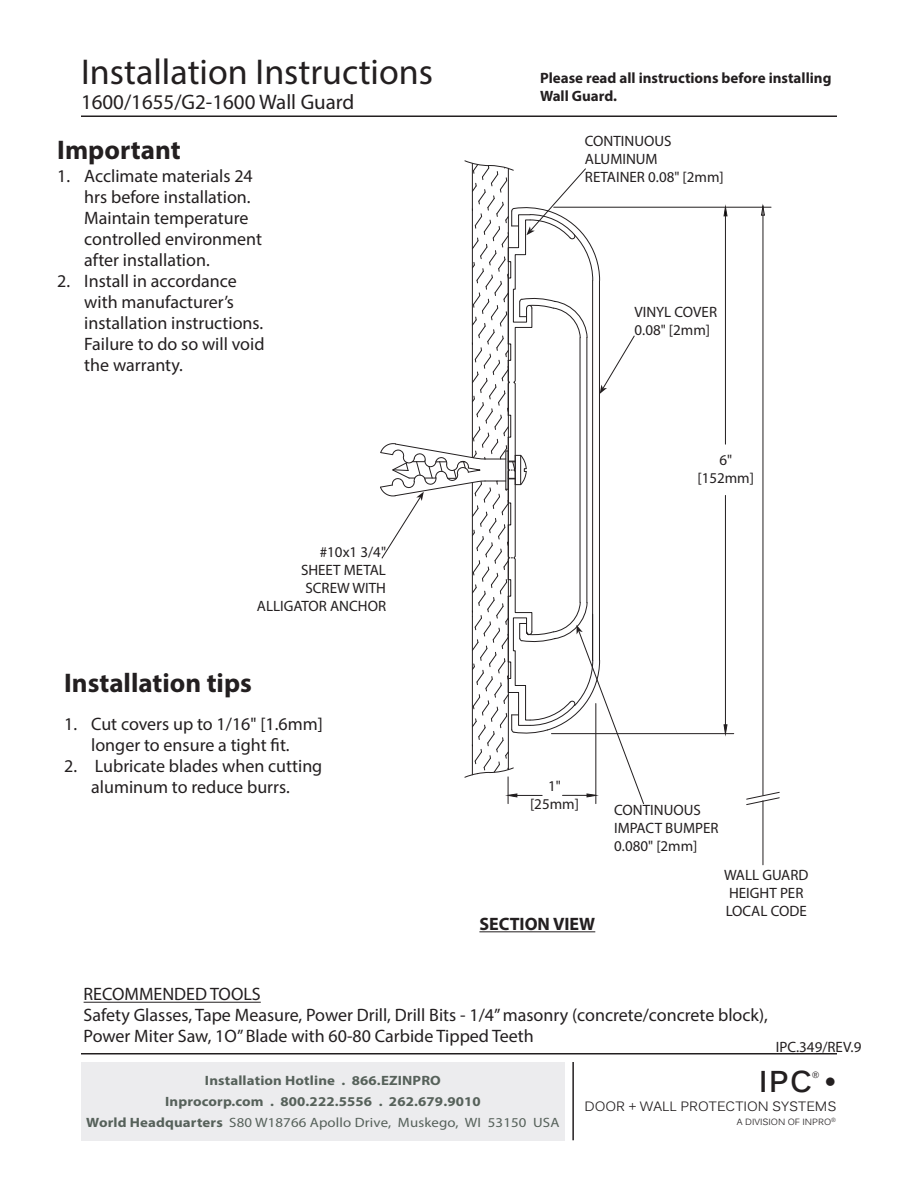
<style>
.page{position:relative;width:918px;height:1188px;background:#fff}
.page>*{position:absolute;margin:0;border:0;box-sizing:border-box;transform-origin:0 0}
.t1{font:36px "Myriad Pro";color:#231f20}
.t2{font:700 30px "Kalinga";color:#231f20}
.t3{font:700 27px "Myriad Pro";color:#231f20}
.t4{font:21px "Myriad Pro";color:#231f20}
.t5{font:18px/21px "Myriad Pro";color:#231f20}
.t6{font:700 18px "Myriad Pro";color:#231f20}
.t7{font:15px "Myriad Pro";color:#231f20}
.t8{font:700 15px/18px "Myriad Pro";color:#231f20}
.t9{font:700 13.5px/21px "Myriad Pro";letter-spacing:.01em;color:#56615a;text-align:center;scale:1.1 1}
.t10{font:13.5px "Kalinga";color:#231f20}
.t11{font:9px "Kalinga";color:#231f20}
.t12{font:700 9px "Kalinga";color:#231f20}
.s1{font-weight:400}
</style>
<div class="page">
<hr style="left:81px;top:1053px;width:756px;height:1px;background:#231f20">
<hr style="left:572px;top:1062px;width:2px;height:78px;background:#231f20">
<hr style="left:81px;top:116px;width:756px;height:1px;background:#231f20">
<div style="left:81px;top:1062px;width:484px;height:78px;background:#ececee"></div>
<svg style="left:746px;top:791px;width:34px;height:15px"></svg>
<hr style="left:551px;top:733px;width:183px;height:1px;background:#231f20">
<hr style="left:554px;top:207px;width:217px;height:1px;background:#231f20">
<hr style="left:725px;top:207px;width:1px;height:237px;background:#231f20">
<hr style="left:763px;top:206px;width:1px;height:589px;background:#231f20">
<svg style="left:723px;top:724px;width:5px;height:10px"></svg>
<svg style="left:723px;top:206px;width:5px;height:11px"></svg>
<svg style="left:761px;top:206px;width:4px;height:10px"></svg>
<hr style="left:725px;top:495px;width:1px;height:239px;background:#231f20">
<hr style="left:763px;top:801px;width:1px;height:64px;background:#231f20">
<svg style="left:380px;top:160px;width:264px;height:644px"></svg>
<hr style="left:84px;top:1002px;width:177px;height:1px;background:#231f20">
<hr style="left:479px;top:931px;width:116px;height:1px;background:#231f20">
<h1 class="t1" style="left:81px;top:49px;width:354px">Installation Instructions</h1>
<p class="t4" style="left:81px;top:89px;width:275px">1600/1655/G2-1600 Wall Guard</p>
<p class="t3" style="left:57px;top:132px;width:125px">Important</p>
<p class="t5" style="left:84px;top:165px;width:179px;text-indent:-27px">1. Acclimate materials 24 hrs before installation.<br>Maintain temperature controlled environment after installation.</p>
<p class="t5" style="left:84px;top:270px;width:182px;text-indent:-27px">2. Install in accordance with manufacturer’s installation instructions.<br>Failure to do so will void the warranty.</p>
<p class="t7" style="left:320px;top:542px;width:68px">#10x1 3/4"</p>
<p class="t7" style="left:301px;top:560px;width:87px">SHEET METAL</p>
<p class="t7" style="left:306px;top:578px;width:82px">SCREW WITH</p>
<p class="t7" style="left:257px;top:596px;width:131px">ALLIGATOR ANCHOR</p>
<p class="t3" style="left:64px;top:665px;width:189px">Installation tips</p>
<p class="t5" style="left:64px;top:713px;width:260px;text-align:center">1. Cut covers up to 1/16" [1.6mm] longer to ensure a tight fit.</p>
<p class="t5" style="left:64px;top:755px;width:260px;text-align:center">2. Lubricate blades when cutting aluminum to reduce burrs.</p>
<p class="t8" style="left:540px;top:68px;width:293px">Please read all instructions before installing<br>Wall Guard.</p>
<p class="t7" style="left:585px;top:132px;width:88px">CONTINUOUS</p>
<p class="t7" style="left:585px;top:150px;width:74px">ALUMINUM</p>
<p class="t7" style="left:585px;top:168px;width:140px">RETAINER 0.08" [2mm]</p>
<p class="t7" style="left:635px;top:303px;width:84px">VINYL COVER</p>
<p class="t7" style="left:635px;top:321px;width:77px">0.08" [2mm]</p>
<p class="t7" style="left:719px;top:451px;width:14px">6"</p>
<p class="t7" style="left:697px;top:469px;width:58px">[152mm]</p>
<p class="t7" style="left:548px;top:777px;width:14px">1"</p>
<p class="t7" style="left:530px;top:795px;width:50px">[25mm]</p>
<p class="t6" style="left:479px;top:912px;width:117px">SECTION VIEW</p>
<p class="t7" style="left:614px;top:801px;width:88px">CONTINUOUS</p>
<p class="t7" style="left:614px;top:819px;width:106px">IMPACT BUMPER</p>
<p class="t7" style="left:614px;top:837px;width:85px">0.080" [2mm]</p>
<p class="t7" style="left:724px;top:865px;width:86px">WALL GUARD</p>
<p class="t7" style="left:729px;top:883px;width:76px">HEIGHT PER</p>
<p class="t7" style="left:726px;top:901px;width:83px">LOCAL CODE</p>
<p class="t5" style="left:84px;top:984px;width:179px">RECOMMENDED TOOLS</p>
<p class="t5" style="left:84px;top:1005px;width:686px">Safety Glasses, Tape Measure, Power Drill, Drill Bits - 1/4” masonry (concrete/concrete block),<br>Power Miter Saw, 1O” Blade with 60-80 Carbide Tipped Teeth</p>
<p class="t7" style="left:776px;top:1037px;width:87px">IPC.349/REV.9</p>
<p class="t9" style="left:86px;top:1070px;width:432px">Installation Hotline . 866.EZINPRO<br>Inprocorp.com . 800.222.5556 . 262.679.9010<br>World Headquarters <span class="s1">S80 W18766 Apollo Drive, Muskego, WI 53150 USA</span></p>
<h2 class="t2" style="left:759px;top:1061px;width:80px">IPC •</h2>
<p class="t12" style="left:812px;top:1069px;width:9px">®</p>
<p class="t10" style="left:584px;top:1098px;width:254px">DOOR + WALL PROTECTION SYSTEMS</p>
<p class="t11" style="left:737px;top:1116px;width:100px">A DIVISION OF INPRO<sup>®</sup></p>
</div>
